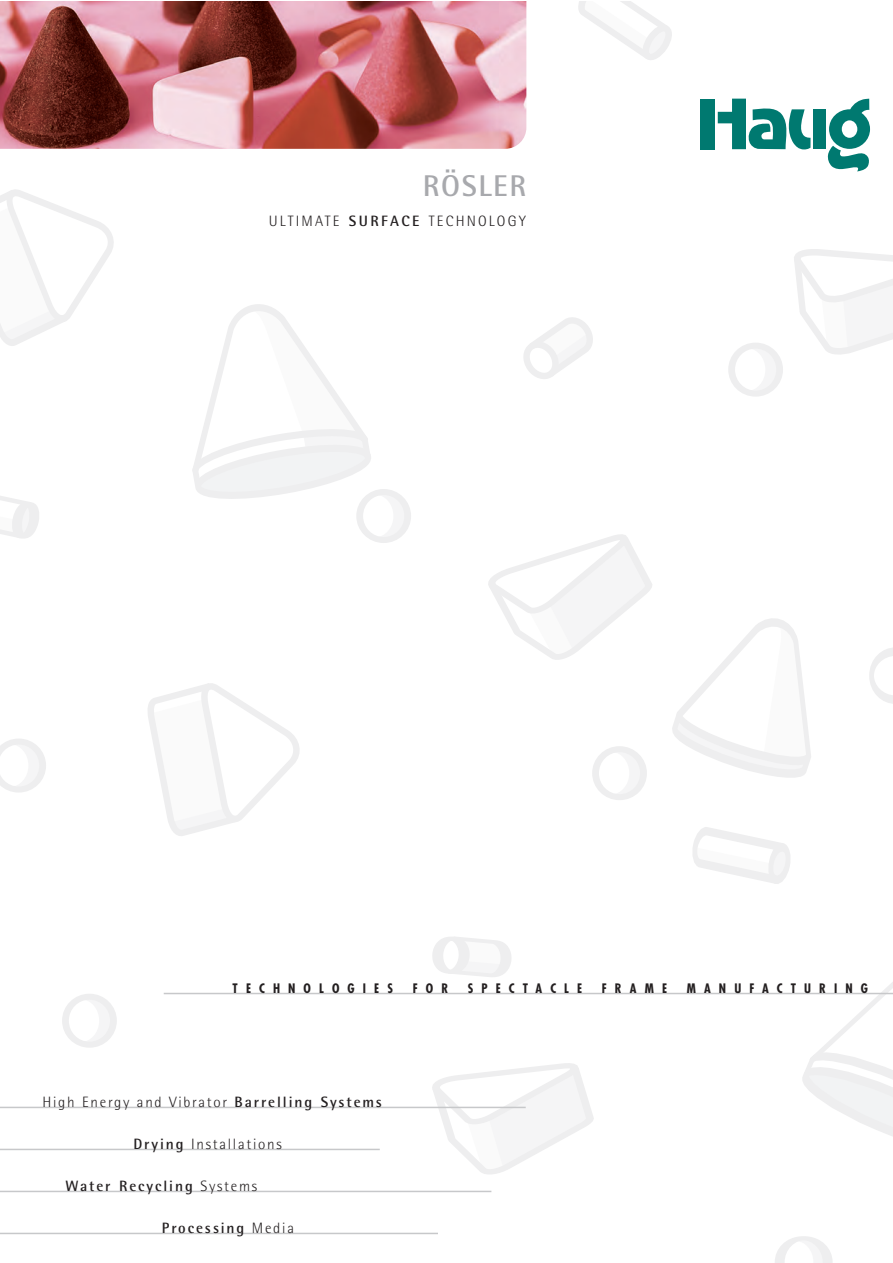
<style>
.page{position:relative;width:893px;height:1263px;background:#fff}
.page>*{position:absolute;margin:0;border:0;box-sizing:border-box;transform-origin:0 0}
.t1{font:700 30px "Rotis Semi Sans";letter-spacing:.055em;color:#a8a9ad}
.t2{font:300 15px "Rotis Semi Sans";letter-spacing:.115em;color:#231f20}
.t3{font:700 15px "Rotis Semi Sans";letter-spacing:.13em;color:#231f20}
.t4{font:300 15px "Rotis Semi Sans";letter-spacing:.145em;color:#231f20}
.t5{font:700 condensed 12.75px "Futura";letter-spacing:.635em;color:#231f20}
.s1{font-weight:700}
.s2{font-weight:300}
</style>
<div class="page">
<svg style="left:432px;top:936px;width:79px;height:41px"></svg>
<svg style="left:523px;top:317px;width:70px;height:62px"></svg>
<svg style="left:425px;top:1063px;width:169px;height:111px"></svg>
<svg style="left:0;top:189px;width:114px;height:157px"></svg>
<svg style="left:794px;top:249px;width:99px;height:106px"></svg>
<div style="left:701px;top:99px;width:14px;height:50px;background:#007970"></div>
<svg style="left:718px;top:99px;width:92px;height:50px"></svg>
<div style="left:813px;top:109px;width:13px;height:40px;background:#007970"></div>
<svg style="left:827px;top:99px;width:43px;height:73px"></svg>
<hr style="left:0;top:1107px;width:526px;height:1px;background:#c7c8ca">
<hr style="left:0;top:1149px;width:380px;height:1px;background:#c7c8ca">
<hr style="left:0;top:1191px;width:491px;height:1px;background:#c7c8ca">
<hr style="left:0;top:1233px;width:438px;height:1px;background:#c7c8ca">
<img style="left:0;top:1px;width:526px;height:148px">
<svg style="left:764px;top:982px;width:129px;height:154px"></svg>
<svg style="left:693px;top:827px;width:97px;height:57px"></svg>
<svg style="left:578px;top:1px;width:94px;height:59px"></svg>
<svg style="left:0;top:496px;width:39px;height:42px"></svg>
<svg style="left:148px;top:683px;width:152px;height:153px"></svg>
<svg style="left:192px;top:304px;width:212px;height:232px"></svg>
<div style="left:356px;top:489px;width:55px;height:54px;border:6px solid #eeeeef;border-radius:50%"></div>
<svg style="left:82px;top:1000px;width:28px;height:41px"></svg>
<div style="left:62px;top:993px;width:55px;height:55px;border:6px solid #eeeeef;border-radius:50%"></div>
<svg style="left:0;top:739px;width:46px;height:53px"></svg>
<svg style="left:488px;top:534px;width:323px;height:260px"></svg>
<div style="left:592px;top:746px;width:55px;height:54px;border:6px solid #eeeeef;border-radius:50%"></div>
<svg style="left:869px;top:648px;width:24px;height:55px"></svg>
<svg style="left:748px;top:349px;width:28px;height:41px"></svg>
<div style="left:728px;top:342px;width:55px;height:55px;border:6px solid #eeeeef;border-radius:50%"></div>
<svg style="left:776px;top:1236px;width:55px;height:27px"></svg>
<hr style="left:164px;top:993px;width:729px;height:1px;background:#c7c8ca">
<h1 class="t1" style="left:423px;top:175px;width:105px">RÖSLER</h1>
<p class="t4" style="left:269px;top:216px;width:259px">ULTIMATE <span class="s1">SURFACE</span> TECHNOLOGY</p>
<p class="t5" style="left:233px;top:982px;width:162px">TECHNOLOGIES</p>
<p class="t5" style="left:413px;top:982px;width:37px">FOR</p>
<p class="t5" style="left:468px;top:982px;width:116px">SPECTACLE</p>
<p class="t5" style="left:602px;top:982px;width:67px">FRAME</p>
<p class="t5" style="left:687px;top:982px;width:183px">MANUFACTURING</p>
<p class="t2" style="left:43px;top:1096px;width:341px">High Energy and Vibrator <span class="s1">Barrelling Systems</span></p>
<p class="t2" style="left:133px;top:1138px;width:150px"><span class="s1">Drying</span> Installations</p>
<p class="t3" style="left:65px;top:1180px;width:193px">Water Recycling <span class="s2">Systems</span></p>
<p class="t3" style="left:162px;top:1222px;width:134px">Processing <span class="s2">Media</span></p>
</div>
